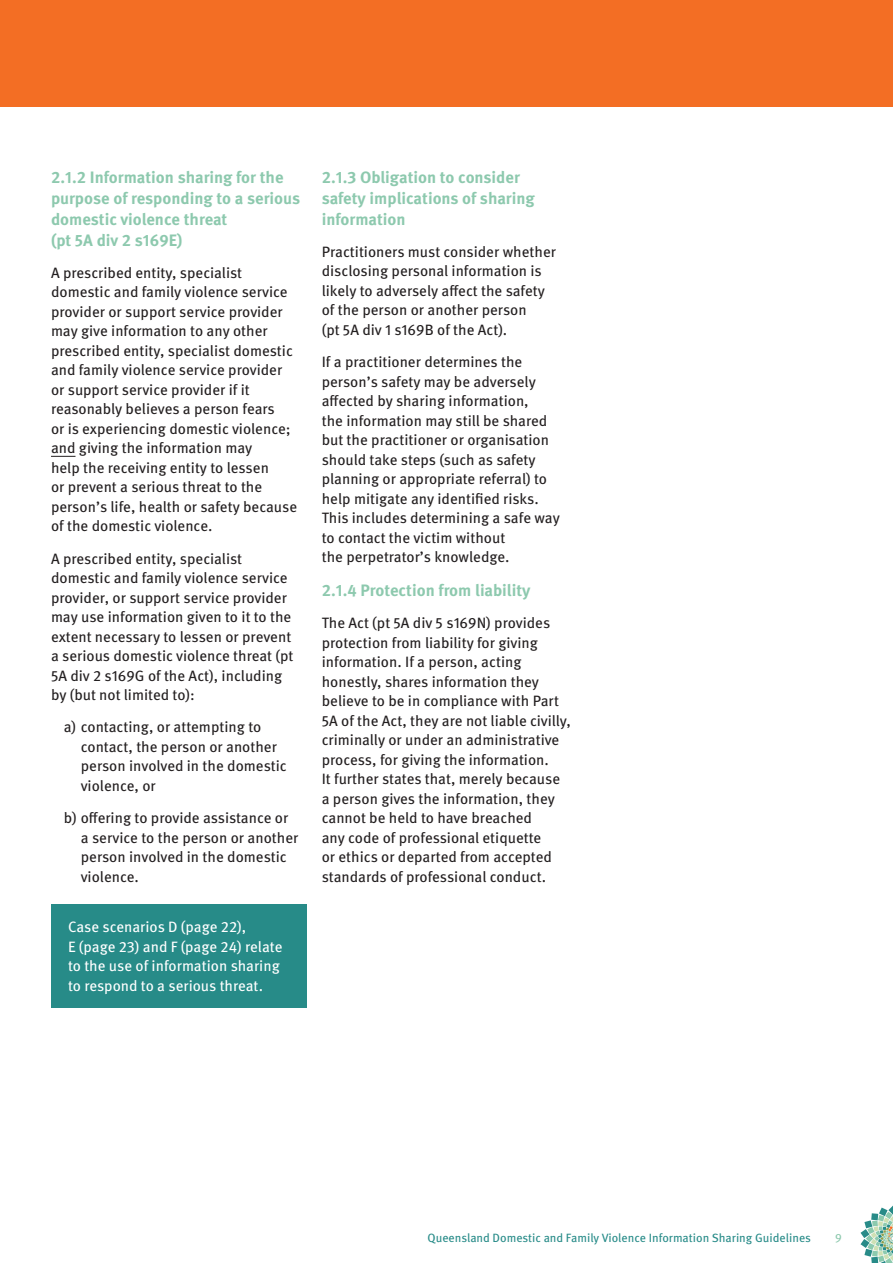
<style>
.page{position:relative;width:893px;height:1263px;background:#fff}
.page>*{position:absolute;margin:0;border:0;box-sizing:border-box;transform-origin:0 0}
.t1{font:700 16.5px/21px "Meta OT";color:#8dc9ae}
.t2{font:15px/19.5px "Meta OT";color:#231f20}
.t3{font:15px/19.5px "Meta OT";color:#fff}
.t4{font:12px "Meta OT";color:#278b88}
.t5{font:12px "Meta OT";color:#8dc9ae}
</style>
<div class="page">
<svg style="left:51px;top:456px;width:25px;height:1px"></svg>
<div style="left:51px;top:904px;width:255px;height:104px;background:#278b88"></div>
<div style="left:0;top:0;width:893px;height:106px;background:#f36e24"></div>
<svg style="left:860px;top:1205px;width:33px;height:58px"></svg>
<p class="t1" style="left:51px;top:166px;width:251px">2.1.2 Information sharing for the purpose of responding to a serious domestic violence threat<br>(pt 5A div 2 s169E)</p>
<p class="t2" style="left:51px;top:263px;width:248px">A prescribed entity, specialist domestic and family violence service provider or support service provider may give information to any other prescribed entity, specialist domestic and family violence service provider or support service provider if it reasonably believes a person fears<br>or is experiencing domestic violence; and giving the information may<br>help the receiving entity to lessen<br>or prevent a serious threat to the person’s life, health or safety because of the domestic violence.</p>
<p class="t2" style="left:51px;top:549px;width:244px">A prescribed entity, specialist domestic and family violence service provider, or support service provider may use information given to it to the extent necessary to lessen or prevent a serious domestic violence threat (pt 5A div 2 s169G of the Act), including by (but not limited to):</p>
<p class="t2" style="left:81px;top:718px;width:208px;text-indent:-17px">a) contacting, or attempting to contact, the person or another person involved in the domestic violence, or</p>
<p class="t2" style="left:81px;top:808px;width:219px;text-indent:-17px">b) offering to provide assistance or a service to the person or another person involved in the domestic violence.</p>
<p class="t3" style="left:68px;top:917px;width:216px">Case scenarios D (page 22),<br>E (page 23) and F (page 24) relate to the use of information sharing to respond to a serious threat.</p>
<p class="t1" style="left:322px;top:166px;width:215px">2.1.3 Obligation to consider safety implications of sharing information</p>
<p class="t2" style="left:322px;top:242px;width:236px">Practitioners must consider whether disclosing personal information is likely to adversely affect the safety of the person or another person<br>(pt 5A div 1 s169B of the Act).</p>
<p class="t2" style="left:322px;top:352px;width:240px">If a practitioner determines the person’s safety may be adversely affected by sharing information,<br>the information may still be shared but the practitioner or organisation should take steps (such as safety planning or appropriate referral) to help mitigate any identified risks.<br>This includes determining a safe way to contact the victim without<br>the perpetrator’s knowledge.</p>
<p class="t1" style="left:322px;top:580px;width:210px">2.1.4 Protection from liability</p>
<p class="t2" style="left:322px;top:613px;width:251px">The Act (pt 5A div 5 s169N) provides protection from liability for giving information. If a person, acting honestly, shares information they believe to be in compliance with Part 5A of the Act, they are not liable civilly, criminally or under an administrative process, for giving the information.<br>It further states that, merely because a person gives the information, they cannot be held to have breached<br>any code of professional etiquette<br>or ethics or departed from accepted standards of professional conduct.</p>
<p class="t4" style="left:428px;top:1231px;width:385px">Queensland Domestic and Family Violence Information Sharing Guidelines</p>
<p class="t5" style="left:835px;top:1231px;width:8px">9</p>
</div>
